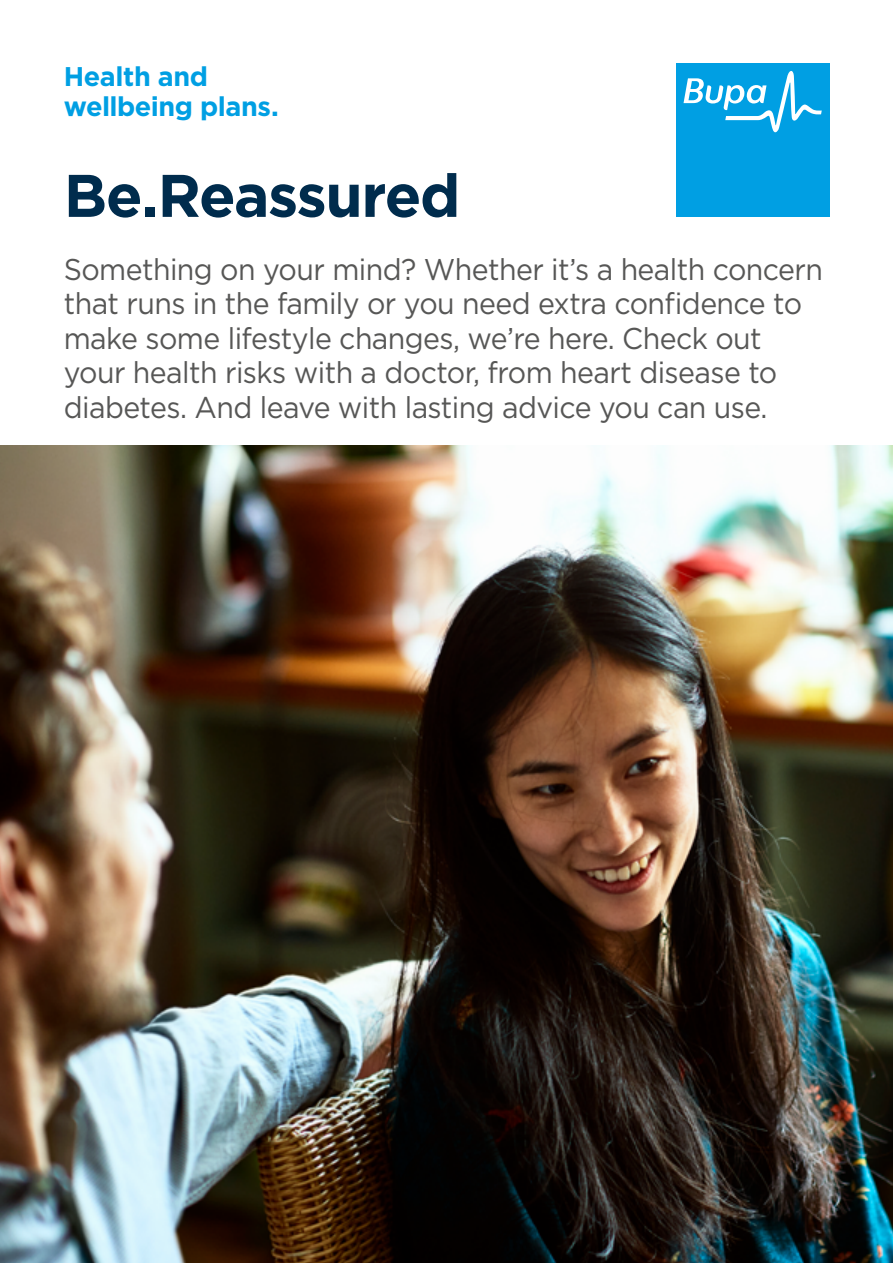
<style>
.page{position:relative;width:893px;height:1263px;background:#fff}
.page>*{position:absolute;margin:0;border:0;box-sizing:border-box;transform-origin:0 0}
.A4_Section_Heading{font:700 60px "Gotham";letter-spacing:-.025em;color:#002c4d}
.A4_Lead_Paragraph{font:30px/34.5px "Gotham";letter-spacing:-.02em;color:#575756;scale:.95 1}
.A4_Section_Heading-2{font:700 27px/30px "Gotham";letter-spacing:-.02em;color:#009fe3}
</style>
<div class="page">
<img style="left:0;top:445px;width:893px;height:818px">
<div style="left:676px;top:64px;width:153px;height:153px;background:#009fe3"></div>
<svg style="left:683px;top:71px;width:139px;height:61px"></svg>
<p class="A4_Section_Heading-2" style="left:64px;top:61px;width:216px">Health and wellbeing plans.</p>
<p class="A4_Section_Heading" style="left:64px;top:161px;width:398px">Be.Reassured</p>
<p class="A4_Lead_Paragraph" style="left:64px;top:251px;width:801px">Something on your mind? Whether it’s a health concern that runs in the family or you need extra confidence to make some lifestyle changes, we’re here. Check out your health risks with a doctor, from heart disease to diabetes. And leave with lasting advice you can use.</p>
</div>
